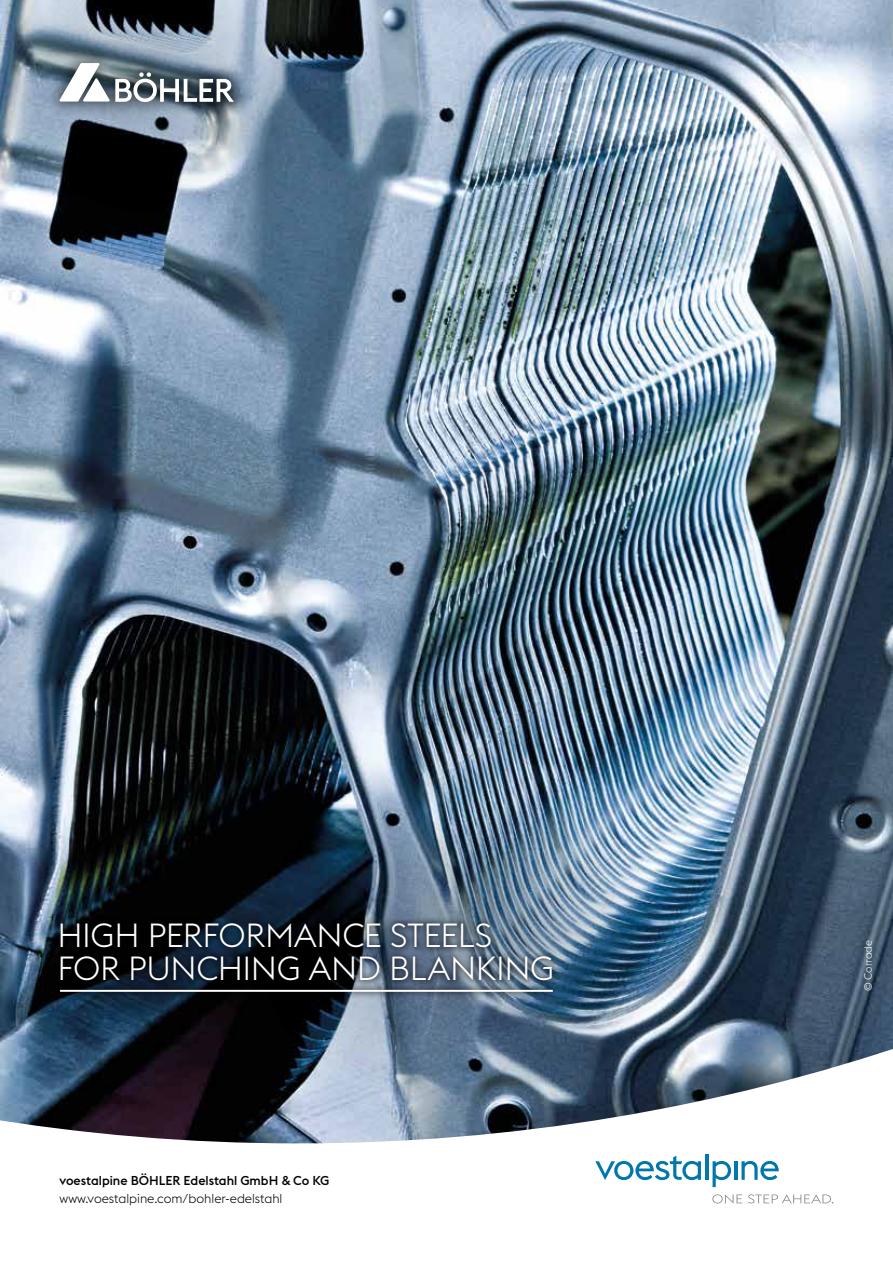
<style>
.page{position:relative;width:893px;height:1263px;background:#fff}
.page>*{position:absolute;margin:0;border:0;box-sizing:border-box;transform-origin:0 0}
.t1{font:300 33px/33px "voestalpine";letter-spacing:-.01em;color:#fff}
.t2{font:300 12.75px "voestalpine";color:#000}
.t3{font:500 12.75px "voestalpine";color:#000}
.t4{font:300 10.5px "voestalpine";color:#fff}
</style>
<div class="page">
<img style="left:0;top:0;width:893px;height:1042px">
<svg style="left:0;top:1042px;width:893px;height:162px"></svg>
<svg style="left:595px;top:1156px;width:106px;height:24px"></svg>
<hr style="left:705px;top:1154px;width:3px;height:26px;background:#0078ab">
<svg style="left:713px;top:1161px;width:18px;height:26px"></svg>
<hr style="left:734px;top:1161px;width:3px;height:19px;background:#0078ab">
<svg style="left:741px;top:1161px;width:38px;height:19px"></svg>
<svg style="left:712px;top:1194px;width:30px;height:9px"></svg>
<svg style="left:748px;top:1194px;width:85px;height:9px"></svg>
<svg style="left:0;top:0;width:292px;height:213px;background:#687683"></svg>
<div style="left:44px;top:47px;width:205px;height:71px;background:#000;opacity:.5"></div>
<svg style="left:60px;top:63px;width:174px;height:39px"></svg>
<svg style="left:255px;top:796px;width:292px;height:292px;background:#475b6e"></svg>
<img style="left:380px;top:796px;width:292px;height:292px;border-radius:50%">
<div style="left:53px;top:916px;width:506px;height:72px;background:#000;opacity:.5"></div>
<div style="left:53px;top:982px;width:507px;height:17px;background:#000;opacity:.5"></div>
<hr style="left:60px;top:990px;width:493px;height:2px;background:#fff">
<p class="t1" style="left:57px;top:919px;width:498px">HIGH PERFORMANCE STEELS<br>FOR PUNCHING AND BLANKING</p>
<p class="t3" style="left:60px;top:1173px;width:271px">voestalpine BÖHLER Edelstahl GmbH &amp; Co KG</p>
<p class="t2" style="left:60px;top:1191px;width:224px">www.voestalpine.com/bohler-edelstahl</p>
<p class="t4" style="left:862px;top:991px;width:52px;rotate:-90deg">© Corrade</p>
</div>
